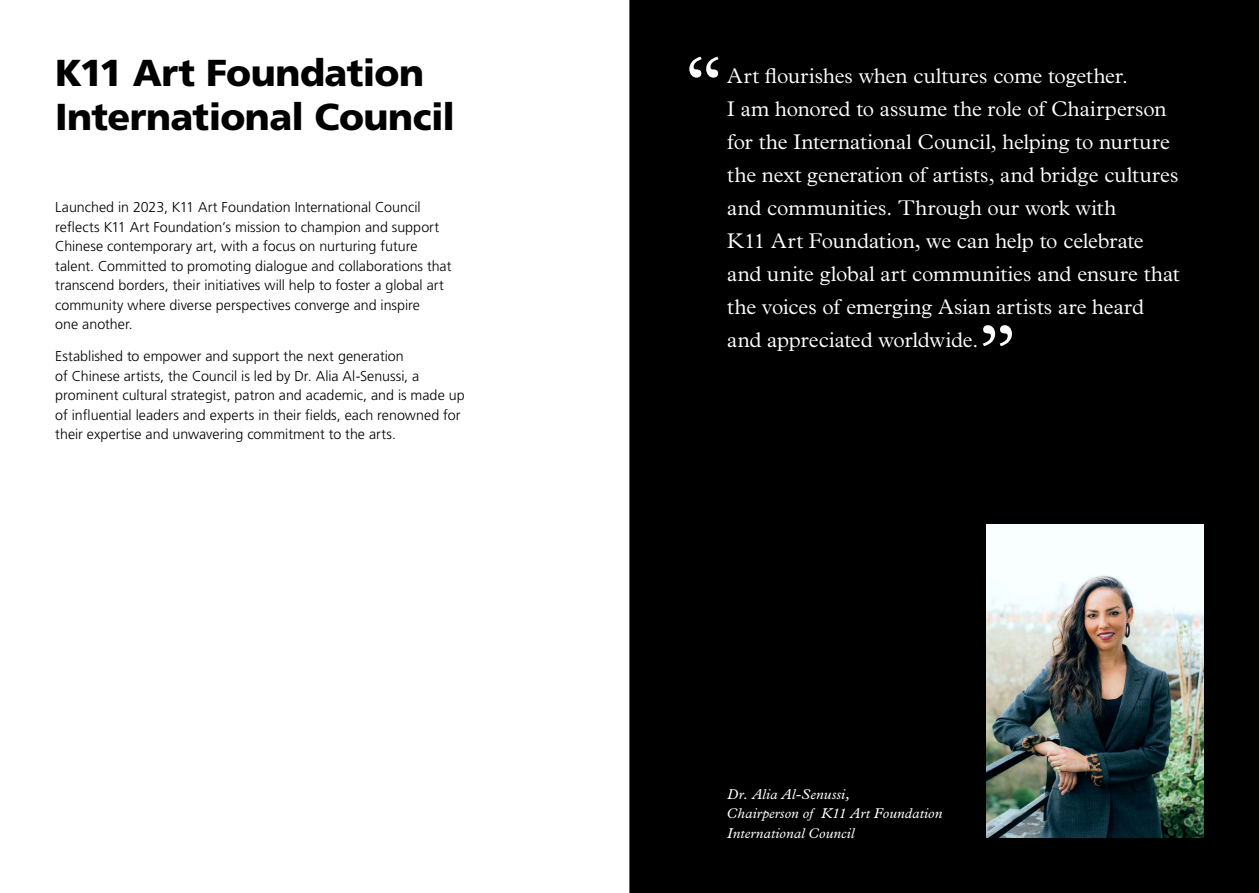
<style>
.page{position:relative;width:1259px;height:893px;background:#fff}
.page>*{position:absolute;margin:0;border:0;box-sizing:border-box;transform-origin:0 0}
.t1{font:75.15px "Plantin MT Pro";color:#fff}
.t2{font:900 37.5px "Frutiger LT Std";letter-spacing:-.015em;color:#000}
.t3{font:300 21.3px/33px "Plantin MT Pro";color:#fff}
.Text{font:300 14.25px/19.5px "Frutiger LT Std";color:#000}
.t4{font:italic 14.25px/19.5px "Plantin MT Pro";letter-spacing:.01em;color:#fff}
</style>
<div class="page">
<div style="left:630px;top:0;width:629px;height:893px;background:#000"></div>
<img style="left:986px;top:524px;width:217px;height:314px">
<hr style="left:629px;top:0;width:1px;height:893px;background:#636363">
<p class="t2" style="left:55px;top:51px;width:370px">K11 Art Foundation</p>
<p class="t2" style="left:55px;top:94px;width:401px">International Council</p>
<p class="Text" style="left:55px;top:198px;width:398px">Launched in 2023, K11 Art Foundation International Council reflects K11 Art Foundation’s mission to champion and support Chinese contemporary art, with a focus on nurturing future talent. Committed to promoting dialogue and collaborations that transcend borders, their initiatives will help to foster a global art community where diverse perspectives converge and inspire<br>one another.</p>
<p class="Text" style="left:55px;top:347px;width:411px">Established to empower and support the next generation<br>of Chinese artists, the Council is led by Dr. Alia Al-Senussi, a prominent cultural strategist, patron and academic, and is made up of influential leaders and experts in their fields, each renowned for their expertise and unwavering commitment to the arts.</p>
<p class="t1" style="left:685px;top:40px;width:40px">“</p>
<p class="t3" style="left:727px;top:60px;width:454px">Art flourishes when cultures come together.<br>I am honored to assume the role of Chairperson for the International Council, helping to nurture the next generation of artists, and bridge cultures and communities. Through our work with<br>K11 Art Foundation, we can help to celebrate and unite global art communities and ensure that the voices of emerging Asian artists are heard and appreciated worldwide.</p>
<p class="t1" style="left:978px;top:309px;width:40px">”</p>
<p class="t4" style="left:727px;top:784px;width:216px">Dr. Alia Al-Senussi,<br>Chairperson of K11 Art Foundation<br>International Council</p>
</div>
